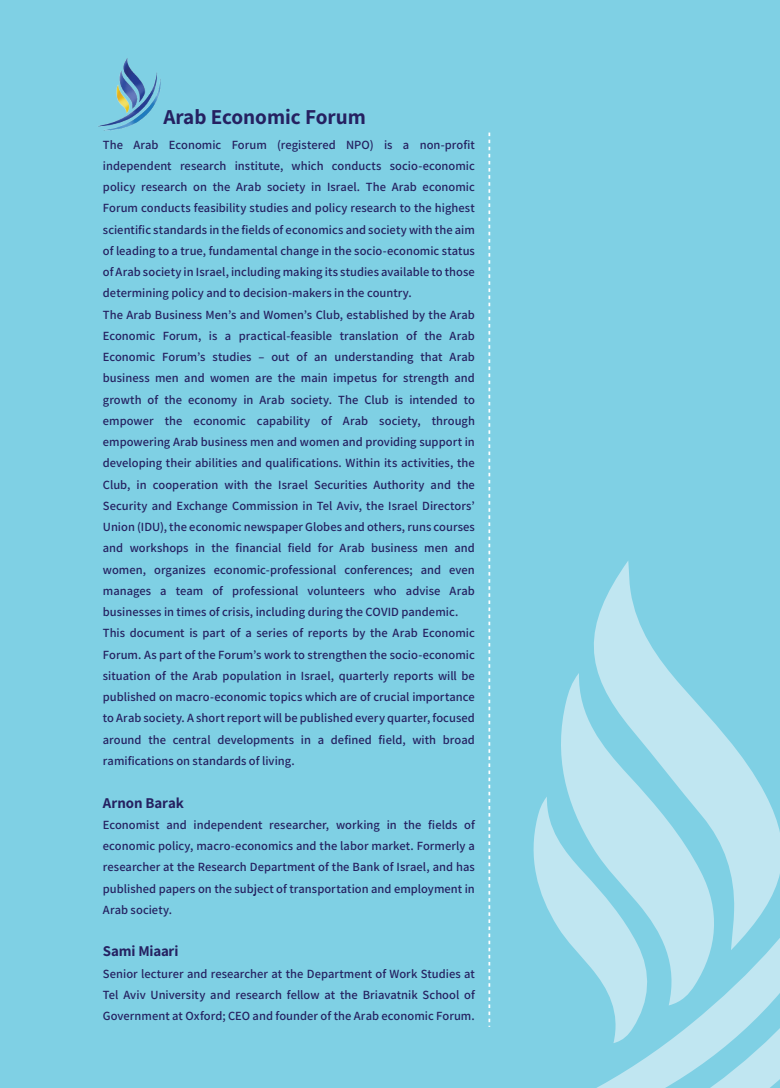
<style>
.page{position:relative;width:780px;height:1088px;background:#7fd0e4}
.page>*{position:absolute;margin:0;border:0;box-sizing:border-box;transform-origin:0 0}
.t1{font:200 21.25px "Assistant";color:#252161}
.t2{font:200 15px "Assistant";letter-spacing:-.01em;color:#252161}
.t3{font:600 12.5px/21.2px "Assistant";letter-spacing:.005em;color:#252161;text-align:justify}
</style>
<div class="page">
<svg style="left:490px;top:777px;width:290px;height:311px"></svg>
<svg style="left:488px;top:133px;width:2px;height:894px"></svg>
<img style="left:98px;top:58px;width:63px;height:73px">
<svg style="left:594px;top:561px;width:186px;height:389px"></svg>
<svg style="left:553px;top:673px;width:167px;height:332px;fill:#c0e6f1"></svg>
<svg style="left:528px;top:796px;width:123px;height:247px"></svg>
<h1 class="t1" style="left:163px;top:102px;width:204px">Arab Economic Forum</h1>
<p class="t3" style="left:103px;top:133px;width:373px;text-align:left">The Arab Economic Forum (registered NPO) is a non-profit independent research institute, which conducts socio-economic policy research on the Arab society in Israel. The Arab economic Forum conducts feasibility studies and policy research to the highest scientific standards in the fields of economics and society with the aim of leading to a true, fundamental change in the socio-economic status of Arab society in Israel, including making its studies available to those determining policy and to decision-makers in the country.<br>The Arab Business Men’s and Women’s Club, established by the Arab Economic Forum, is a practical-feasible translation of the Arab Economic Forum’s studies – out of an understanding that Arab business men and women are the main impetus for strength and growth of the economy in Arab society. The Club is intended to empower the economic capability of Arab society, through empowering Arab business men and women and providing support in developing their abilities and qualifications. Within its activities, the Club, in cooperation with the Israel Securities Authority and the Security and Exchange Commission in Tel Aviv, the Israel Directors’ Union (IDU), the economic newspaper Globes and others, runs courses and workshops in the financial field for Arab business men and women, organizes economic-professional conferences; and even manages a team of professional volunteers who advise Arab businesses in times of crisis, including during the COVID pandemic.<br>This document is part of a series of reports by the Arab Economic Forum. As part of the Forum’s work to strengthen the socio-economic situation of the Arab population in Israel, quarterly reports will be published on macro-economic topics which are of crucial importance to Arab society. A short report will be published every quarter, focused around the central developments in a defined field, with broad ramifications on standards of living.</p>
<p class="t2" style="left:103px;top:792px;width:83px">Arnon Barak</p>
<p class="t3" style="left:103px;top:813px;width:373px">Economist and independent researcher, working in the fields of economic policy, macro-economics and the labor market. Formerly a researcher at the Research Department of the Bank of Israel, and has published papers on the subject of transportation and employment in Arab society.</p>
<p class="t2" style="left:103px;top:941px;width:77px">Sami Miaari</p>
<p class="t3" style="left:103px;top:962px;width:373px">Senior lecturer and researcher at the Department of Work Studies at Tel Aviv University and research fellow at the Briavatnik School of Government at Oxford; CEO and founder of the Arab economic Forum.</p>
</div>
